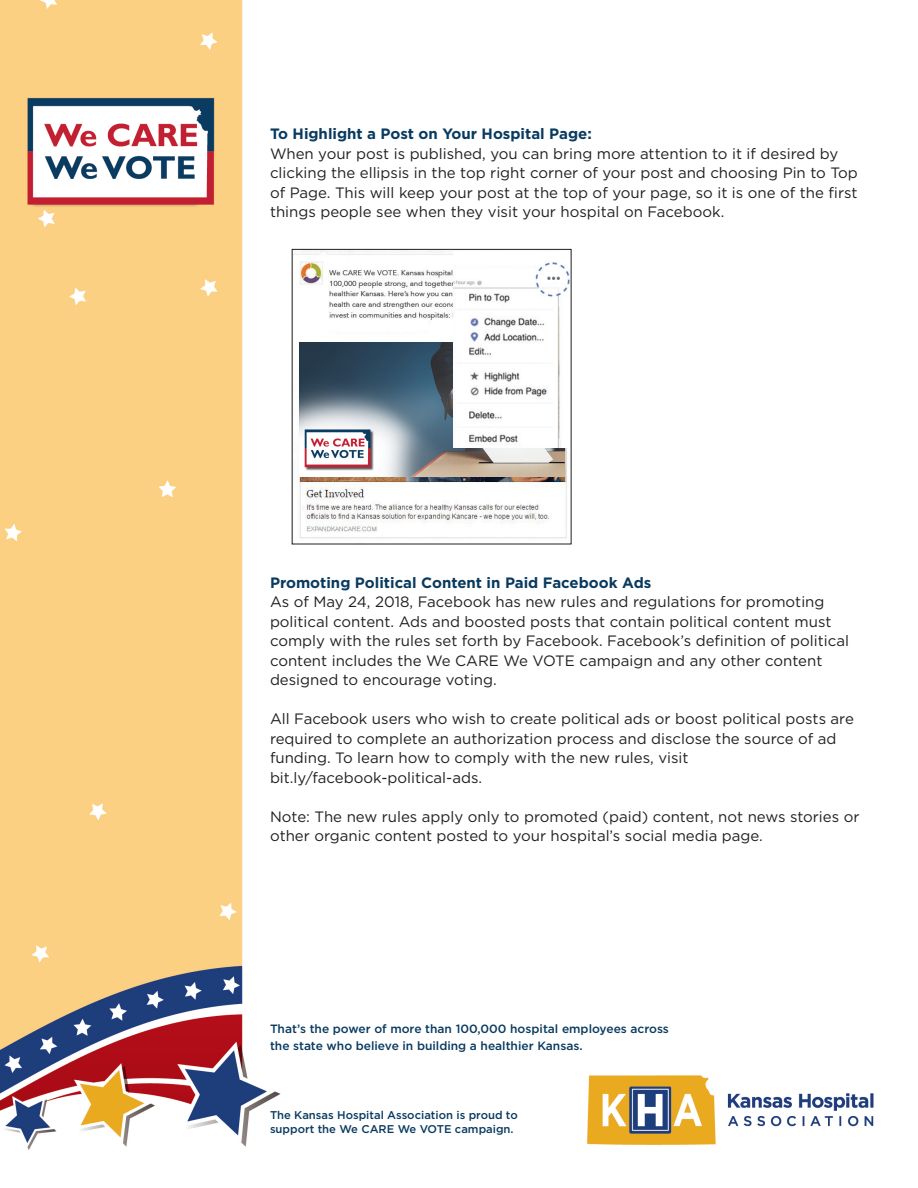
<style>
.page{position:relative;width:918px;height:1188px;background:#fff}
.page>*{position:absolute;margin:0;border:0;box-sizing:border-box;transform-origin:0 0}
.t1{font:15px/19.5px "Gotham";color:#231f20}
.t2{font:700 15px "Gotham";color:#093a5f}
.t3{font:500 12px/16.5px "Gotham";color:#093a5f}
.t4{font:500 11.25px/13.5px "Gotham";color:#093a5f}
</style>
<div class="page">
<img style="left:0;top:0;width:874px;height:1150px">
<img style="left:294px;top:251px;width:276px;height:291px">
<img style="left:300px;top:342px;width:265px;height:135px">
<img style="left:454px;top:251px;width:116px;height:196px">
<img style="left:547px;top:274px;width:14px;height:8px">
<p class="t2" style="left:270px;top:124px;width:323px">To Highlight a Post on Your Hospital Page:</p>
<p class="t1" style="left:270px;top:144px;width:589px">When your post is published, you can bring more attention to it if desired by clicking the ellipsis in the top right corner of your post and choosing Pin to Top of Page. This will keep your post at the top of your page, so it is one of the first things people see when they visit your hospital on Facebook.</p>
<p class="t2" style="left:270px;top:573px;width:383px">Promoting Political Content in Paid Facebook Ads</p>
<p class="t1" style="left:270px;top:592px;width:581px">As of May 24, 2018, Facebook has new rules and regulations for promoting political content. Ads and boosted posts that contain political content must comply with the rules set forth by Facebook. Facebook’s definition of political content includes the We CARE We VOTE campaign and any other content designed to encourage voting.</p>
<p class="t1" style="left:270px;top:709px;width:585px">All Facebook users who wish to create political ads or boost political posts are required to complete an authorization process and disclose the source of ad funding. To learn how to comply with the new rules, visit</p>
<p class="t1" style="left:270px;top:768px;width:214px">bit.ly/facebook-political-ads.</p>
<p class="t1" style="left:270px;top:807px;width:591px">Note: The new rules apply only to promoted (paid) content, not news stories or other organic content posted to your hospital’s social media page.</p>
<p class="t3" style="left:270px;top:1021px;width:400px">That’s the power of more than 100,000 hospital employees across the state who believe in building a healthier Kansas.</p>
<p class="t4" style="left:270px;top:1108px;width:249px">The Kansas Hospital Association is proud to support the We CARE We VOTE campaign.</p>
</div>
